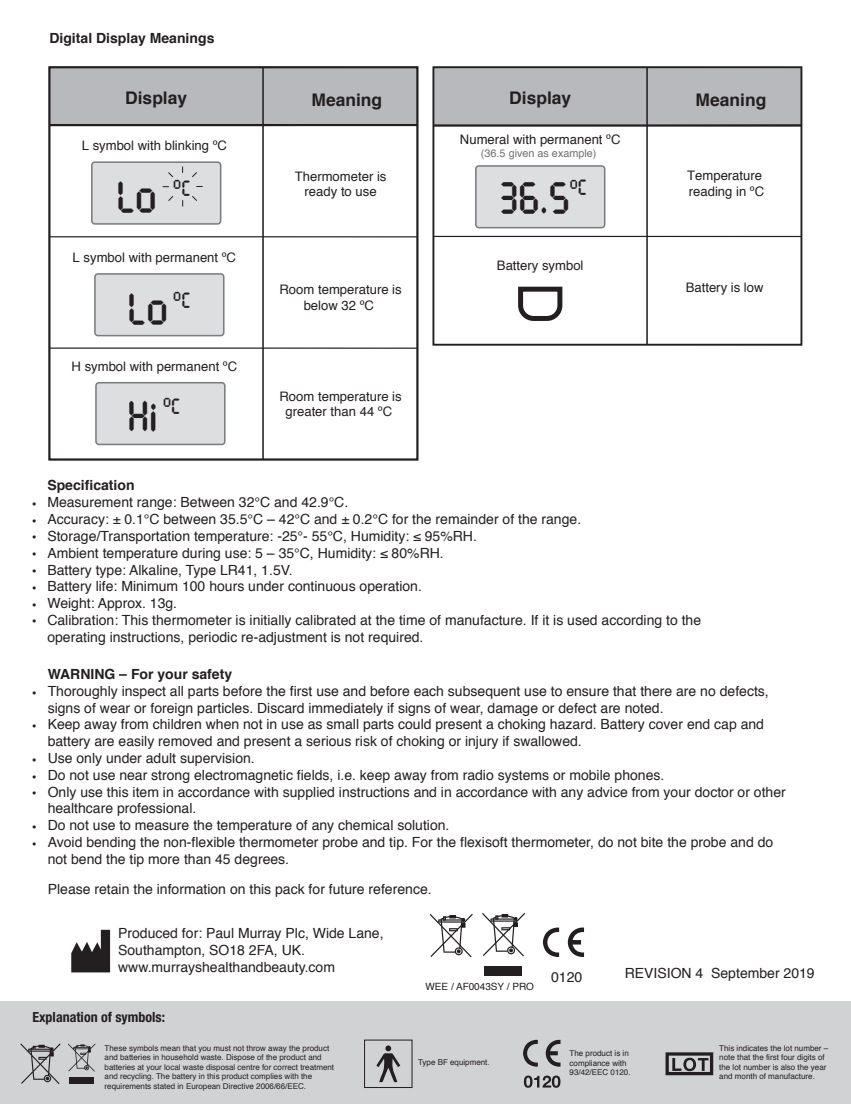
<style>
.page{position:relative;width:851px;height:1104px;background:#fff}
.page>*{position:absolute;margin:0;border:0;box-sizing:border-box;transform-origin:0 0}
.t1{font:43.6px "DJB Get Digital";color:#231f20}
.t2{font:700 17.4px "Helvetica";color:#231f20}
.t3{font:14.2px "Helvetica";color:#231f20}
.t4{font:14px/16.8px "Helvetica";color:#231f20}
.t5{font:700 14px/16.8px "Helvetica";color:#231f20;text-align:justify}
.t6{font:700 condensed 14px "Helvetica Neue";color:#231f20}
.t7{font:13px/15.8px "Helvetica";color:#231f20;text-align:center}
.t8{font:10.8px "Helvetica";color:#6f7073}
.t9{font:10px "Helvetica";color:#231f20}
.t10{font:8px/9.6px "Helvetica";color:#231f20}
</style>
<div class="page">
<div style="left:0;top:1002px;width:850px;height:102px;background:#d1d2d4"></div>
<svg style="left:665px;top:1052px;width:48px;height:23px"></svg>
<svg style="left:545px;top:1040px;width:16px;height:27px"></svg>
<svg style="left:523px;top:1040px;width:14px;height:27px"></svg>
<svg style="left:524px;top:1076px;width:36px;height:12px"></svg>
<svg style="left:68px;top:1044px;width:28px;height:28px"></svg>
<div style="left:69px;top:1078px;width:25px;height:6px;background:#231f20"></div>
<svg style="left:20px;top:1043px;width:41px;height:41px"></svg>
<svg style="left:376px;top:1045px;width:24px;height:37px"></svg>
<div style="left:364px;top:1040px;width:48px;height:48px;border:1px solid #231f20"></div>
<svg style="left:51px;top:69px;width:364px;height:377px"></svg>
<svg style="left:51px;top:126px;width:364px;height:1px"></svg>
<hr style="left:49px;top:236px;width:368px;height:1px;background:#231f20">
<hr style="left:49px;top:348px;width:368px;height:1px;background:#231f20">
<hr style="left:262px;top:67px;width:2px;height:393px;background:#231f20">
<div style="left:92px;top:162px;width:128px;height:62px;background:#dddee0;border-radius:3px"></div>
<div style="left:91px;top:161px;width:130px;height:64px;border:2px solid #7a7c7f;border-radius:3px"></div>
<svg style="left:192px;top:172px;width:5px;height:5px"></svg>
<svg style="left:192px;top:196px;width:5px;height:5px"></svg>
<svg style="left:168px;top:196px;width:6px;height:5px"></svg>
<svg style="left:168px;top:172px;width:5px;height:6px"></svg>
<div style="left:95px;top:274px;width:129px;height:62px;background:#dddee0;border-radius:3px"></div>
<div style="left:94px;top:273px;width:130px;height:63px;border:2px solid #7a7c7f;border-radius:3px"></div>
<div style="left:96px;top:383px;width:129px;height:61px;background:#dddee0;border-radius:3px"></div>
<div style="left:95px;top:382px;width:130px;height:63px;border:2px solid #7a7c7f;border-radius:3px"></div>
<svg style="left:435px;top:127px;width:364px;height:216px"></svg>
<div style="left:435px;top:69px;width:364px;height:55px;background:#b8b9bc"></div>
<hr style="left:433px;top:236px;width:368px;height:1px;background:#231f20">
<hr style="left:646px;top:125px;width:1px;height:220px;background:#231f20">
<hr style="left:646px;top:67px;width:1px;height:58px;background:#231f20">
<div style="left:475px;top:166px;width:129px;height:62px;background:#dddee0;border-radius:3px"></div>
<div style="left:475px;top:165px;width:130px;height:63px;border:2px solid #7a7c7f;border-radius:3px"></div>
<svg style="left:515px;top:284px;width:50px;height:39px"></svg>
<div style="left:48px;top:66px;width:370px;height:395px;border:2px solid #231f20"></div>
<div style="left:432px;top:66px;width:370px;height:280px;border:2px solid #231f20"></div>
<hr style="left:49px;top:124px;width:368px;height:2px;background:#231f20">
<hr style="left:433px;top:124px;width:368px;height:3px;background:#231f20">
<svg style="left:482px;top:913px;width:43px;height:43px"></svg>
<div style="left:484px;top:966px;width:38px;height:10px;background:#231f20"></div>
<svg style="left:429px;top:914px;width:44px;height:43px"></svg>
<svg style="left:567px;top:927px;width:17px;height:31px"></svg>
<svg style="left:543px;top:928px;width:16px;height:29px"></svg>
<svg style="left:71px;top:930px;width:39px;height:42px"></svg>
<p class="t5" style="left:49px;top:30px;width:166px">Digital Display Meanings</p>
<p class="t2" style="left:125px;top:84px;width:63px">Display</p>
<p class="t2" style="left:311px;top:86px;width:72px">Meaning</p>
<p class="t7" style="left:82px;top:138px;width:147px">L symbol with blinking ºC</p>
<h1 class="t1" style="left:116px;top:174px;width:76px">Lo <sup>C</sup><sup>o</sup></h1>
<p class="t7" style="left:73px;top:250px;width:165px">L symbol with permanent ºC</p>
<h1 class="t1" style="left:127px;top:286px;width:65px">Lo <sup>C</sup><sup>o</sup></h1>
<p class="t7" style="left:72px;top:359px;width:167px">H symbol with permanent ºC</p>
<h1 class="t1" style="left:127px;top:393px;width:55px">Hi <sup>C</sup><sup>o</sup></h1>
<p class="t7" style="left:295px;top:169px;width:93px">Thermometer is ready to use</p>
<p class="t7" style="left:279px;top:282px;width:124px">Room temperature is below 32 ºC</p>
<p class="t7" style="left:279px;top:389px;width:124px">Room temperature is greater than 44 ºC</p>
<p class="t2" style="left:509px;top:84px;width:63px">Display</p>
<p class="t2" style="left:695px;top:86px;width:72px">Meaning</p>
<p class="t7" style="left:460px;top:132px;width:162px">Numeral with permanent ºC</p>
<p class="t8" style="left:481px;top:145px;width:117px">(36.5 given as example)</p>
<h1 class="t1" style="left:496px;top:175px;width:92px">36.5 <sup>C</sup><sup>o</sup></h1>
<p class="t7" style="left:497px;top:258px;width:88px">Battery symbol</p>
<p class="t7" style="left:687px;top:168px;width:78px;text-align:left">Temperature reading in ºC</p>
<p class="t7" style="left:685px;top:280px;width:79px">Battery is low</p>
<p class="t5" style="left:32px;top:496px;width:6px">• • • • • • • •</p>
<p class="t5" style="left:32px;top:684px;width:6px">•</p>
<p class="t5" style="left:32px;top:718px;width:6px">•</p>
<p class="t5" style="left:32px;top:752px;width:6px">• • •</p>
<p class="t5" style="left:32px;top:819px;width:6px">• •</p>
<p class="t5" style="left:47px;top:477px;width:89px">Specification</p>
<p class="t4" style="left:47px;top:494px;width:655px">Measurement range: Between 32°C and 42.9°C.<br>Accuracy: ± 0.1°C between 35.5°C – 42°C and ± 0.2°C for the remainder of the range.<br>Storage/Transportation temperature: -25°- 55°C, Humidity: ≤ 95%RH.<br>Ambient temperature during use: 5 – 35°C, Humidity: ≤ 80%RH.<br>Battery type: Alkaline, Type LR41, 1.5V.<br>Battery life: Minimum 100 hours under continuous operation.<br>Weight: Approx. 13g.<br>Calibration: This thermometer is initially calibrated at the time of manufacture. If it is used according to the operating instructions, periodic re-adjustment is not required.</p>
<p class="t5" style="left:48px;top:666px;width:186px">WARNING – For your safety</p>
<p class="t4" style="left:48px;top:683px;width:739px">Thoroughly inspect all parts before the first use and before each subsequent use to ensure that there are no defects, signs of wear or foreign particles. Discard immediately if signs of wear, damage or defect are noted.<br>Keep away from children when not in use as small parts could present a choking hazard. Battery cover end cap and battery are easily removed and present a serious risk of choking or injury if swallowed.<br>Use only under adult supervision.<br>Do not use near strong electromagnetic fields, i.e. keep away from radio systems or mobile phones.<br>Only use this item in accordance with supplied instructions and in accordance with any advice from your doctor or other healthcare professional.<br>Do not use to measure the temperature of any chemical solution.<br>Avoid bending the non-flexible thermometer probe and tip. For the flexisoft thermometer, do not bite the probe and do not bend the tip more than 45 degrees.</p>
<p class="t4" style="left:48px;top:881px;width:385px">Please retain the information on this pack for future reference.</p>
<p class="t4" style="left:118px;top:925px;width:267px">Produced for: Paul Murray Plc, Wide Lane,<br>Southampton, SO18 2FA, UK. www.murrayshealthandbeauty.com</p>
<p class="t9" style="left:425px;top:979px;width:110px">WEE / AF0043SY / PRO</p>
<p class="t3" style="left:551px;top:966px;width:33px">0120</p>
<p class="t4" style="left:624px;top:965px;width:191px">REVISION 4 September 2019</p>
<p class="t6" style="left:32px;top:1009px;width:134px">Explanation of symbols:</p>
<p class="t10" style="left:105px;top:1043px;width:231px">These symbols mean that you must not throw away the product and batteries in household waste. Dispose of the product and batteries at your local waste disposal centre for correct treatment and recycling. The battery in this product complies with the requirements stated in European Directive 2006/66/EEC.</p>
<p class="t10" style="left:418px;top:1058px;width:73px">Type BF equipment.</p>
<p class="t10" style="left:569px;top:1049px;width:62px">The product is in compliance with<br>93/42/EEC 0120.</p>
<p class="t10" style="left:719px;top:1043px;width:110px">This indicates the lot number – note that the first four digits of the lot number is also the year and month of manufacture.</p>
</div>
